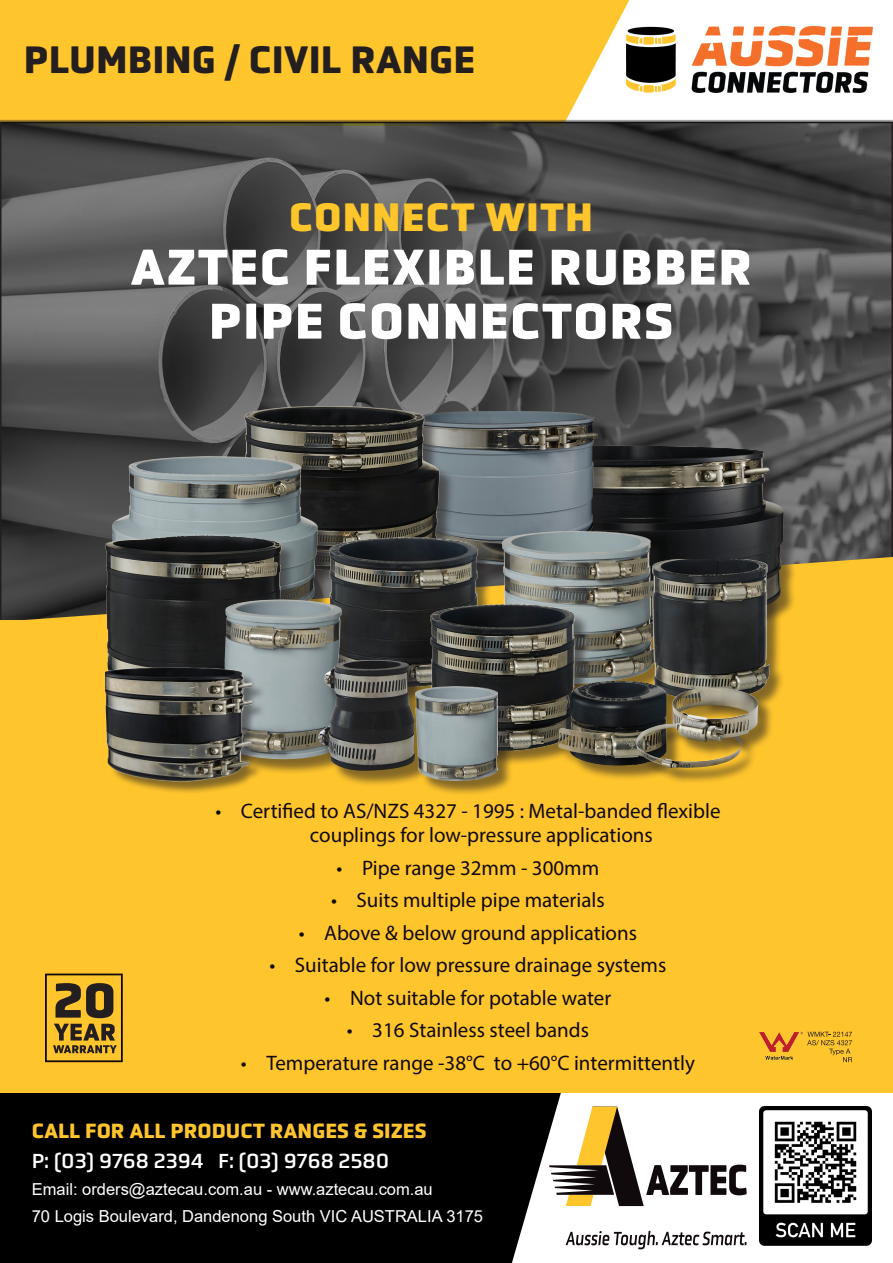
<style>
.page{position:relative;width:893px;height:1263px;background:#fff}
.page>*{position:absolute;margin:0;border:0;box-sizing:border-box;transform-origin:0 0}
.t1{font:900 51px/54px "Obvia";letter-spacing:.025em;color:#fff;text-align:center}
.Product_Titles__White{font:900 40.35px "Obvia";letter-spacing:.025em;color:#fec62a}
.t2{font:700 39px "Obvia";color:#231f20}
.t3{font:21px/24px "Myriad Pro";color:#110a0c}
.t4{font:700 21px "Obvia";color:#ffc52d}
.t5{font:21px "Obvia";color:#fff}
.t6{font:16.5px "Arial";color:#fff}
</style>
<div class="page">
<div style="left:0;top:1093px;width:512px;height:170px;background:#000"></div>
<svg style="left:512px;top:1093px;width:235px;height:170px"></svg>
<div style="left:0;top:0;width:563px;height:126px;background:#ffc52d"></div>
<svg style="left:497px;top:0;width:132px;height:120px"></svg>
<svg style="left:3px;top:123px;width:887px;height:434px;background:#4e4e4e"></svg>
<div style="left:0;top:621px;width:893px;height:472px;background:#ffc52d"></div>
<svg style="left:0;top:557px;width:893px;height:130px"></svg>
<img style="left:759px;top:1032px;width:45px;height:27px">
<svg style="left:807px;top:1032px;width:45px;height:30px"></svg>
<div style="left:510px;top:448px;width:290px;height:191px;background:#231f20;opacity:.55"></div>
<img style="left:618px;top:445px;width:166px;height:116px">
<div style="left:415px;top:413px;width:203px;height:167px;background:#231f20;opacity:.55"></div>
<img style="left:455px;top:411px;width:148px;height:154px">
<div style="left:230px;top:409px;width:225px;height:176px;background:#231f20;opacity:.55"></div>
<img style="left:221px;top:407px;width:227px;height:130px">
<div style="left:114px;top:458px;width:220px;height:176px;background:#231f20;opacity:.55"></div>
<img style="left:112px;top:456px;width:206px;height:143px">
<div style="left:108px;top:537px;width:189px;height:170px;background:#231f20;opacity:.55"></div>
<img style="left:106px;top:535px;width:175px;height:133px">
<div style="left:332px;top:539px;width:161px;height:164px;background:#231f20;opacity:.55"></div>
<img style="left:330px;top:537px;width:147px;height:125px">
<img style="left:502px;top:532px;width:153px;height:149px">
<div style="left:655px;top:561px;width:130px;height:153px;background:#231f20;opacity:.55"></div>
<img style="left:653px;top:559px;width:116px;height:130px">
<div style="left:433px;top:607px;width:157px;height:159px;background:#231f20;opacity:.55"></div>
<img style="left:431px;top:605px;width:143px;height:145px">
<div style="left:227px;top:601px;width:130px;height:174px;background:#231f20;opacity:.55"></div>
<img style="left:225px;top:599px;width:117px;height:160px">
<div style="left:560px;top:683px;width:123px;height:99px;background:#231f20;opacity:.55"></div>
<img style="left:558px;top:681px;width:108px;height:84px">
<div style="left:638px;top:726px;width:119px;height:58px;background:#231f20;opacity:.55"></div>
<img style="left:636px;top:724px;width:105px;height:44px">
<div style="left:674px;top:689px;width:100px;height:68px;background:#231f20;opacity:.55"></div>
<img style="left:672px;top:687px;width:86px;height:55px">
<div style="left:320px;top:662px;width:111px;height:125px;background:#231f20;opacity:.55"></div>
<img style="left:318px;top:660px;width:97px;height:111px">
<div style="left:418px;top:689px;width:96px;height:107px;background:#231f20;opacity:.55"></div>
<img style="left:416px;top:686px;width:82px;height:94px">
<div style="left:108px;top:670px;width:157px;height:125px;background:#231f20;opacity:.55"></div>
<img style="left:106px;top:668px;width:145px;height:113px">
<div style="left:45px;top:973px;width:78px;height:89px;border:2px solid #110a0c"></div>
<svg style="left:53px;top:983px;width:64px;height:70px"></svg>
<img style="left:627px;top:26px;width:246px;height:66px">
<img style="left:759px;top:1106px;width:113px;height:140px">
<p class="t2" style="left:24px;top:36px;width:453px">PLUMBING / CIVIL RANGE</p>
<p class="Product_Titles__White" style="left:289px;top:192px;width:305px">CONNECT WITH</p>
<p class="t1" style="left:130px;top:240px;width:623px">AZTEC FLEXIBLE RUBBER<br>PIPE CONNECTORS</p>
<p class="t3" style="left:310px;top:799px;width:412px;text-indent:-95px">• Certified to AS/NZS 4327 - 1995 : Metal-banded flexible couplings for low-pressure applications</p>
<p class="t3" style="left:337px;top:855px;width:264px">• Pipe range 32mm - 300mm</p>
<p class="t3" style="left:331px;top:888px;width:275px">• Suits multiple pipe materials</p>
<p class="t3" style="left:299px;top:920px;width:340px">• Above &amp; below ground applications</p>
<p class="t3" style="left:269px;top:953px;width:398px">• Suitable for low pressure drainage systems</p>
<p class="t3" style="left:325px;top:985px;width:288px">• Not suitable for potable water</p>
<p class="t3" style="left:347px;top:1018px;width:244px">• 316 Stainless steel bands</p>
<p class="t3" style="left:241px;top:1050px;width:455px">• Temperature range -38°C to +60°C intermittently</p>
<p class="t4" style="left:32px;top:1118px;width:396px">CALL FOR ALL PRODUCT RANGES &amp; SIZES</p>
<p class="t5" style="left:32px;top:1149px;width:359px">P: (03) 9768 2394 F: (03) 9768 2580</p>
<p class="t6" style="left:32px;top:1178px;width:402px">Email: orders@aztecau.com.au - www.aztecau.com.au</p>
<p class="t6" style="left:32px;top:1205px;width:453px">70 Logis Boulevard, Dandenong South VIC AUSTRALIA 3175</p>
</div>
